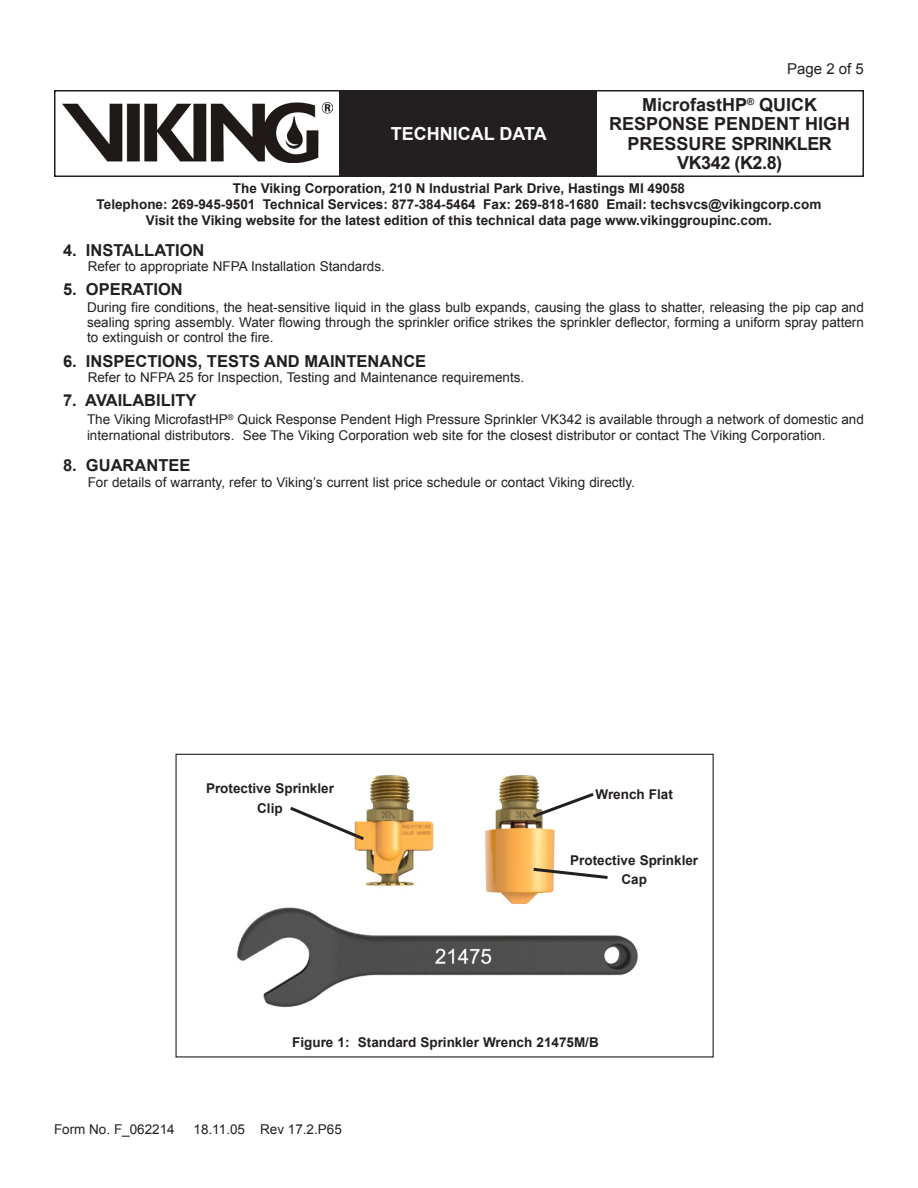
<style>
.page{position:relative;width:918px;height:1188px;background:#fff}
.page>*{position:absolute;margin:0;border:0;box-sizing:border-box;transform-origin:0 0}
.t1{font:700 18px/19.5px "Arial";color:#231f20;text-align:center}
.t2{font:700 18px "Arial";color:#fff}
.Heading{font:700 16.5px "Arial";color:#231f20}
.t3{font:15px "Arial";color:#231f20}
.Body_Text{font:13.5px/15px "Arial";color:#231f20;text-align:justify}
.Center_-_Bold{font:700 13.5px/16.2px "Arial";color:#231f20;text-align:center}
.Technical_Data{font:13.5px "Arial";color:#231f20}
</style>
<div class="page">
<div style="left:54px;top:90px;width:810px;height:87px;border:2px solid #231f20"></div>
<div style="left:340px;top:91px;width:257px;height:85px;background:#231f20"></div>
<img style="left:63px;top:102px;width:269px;height:60px">
<div style="left:176px;top:754px;width:538px;height:304px;border:1px solid #231f20"></div>
<img style="left:237px;top:775px;width:401px;height:232px">
<svg style="left:287px;top:804px;width:80px;height:39px"></svg>
<svg style="left:530px;top:866px;width:81px;height:15px"></svg>
<svg style="left:530px;top:790px;width:67px;height:30px"></svg>
<h1 class="t2" style="left:391px;top:121px;width:157px">TECHNICAL DATA</h1>
<p class="t3" style="left:787px;top:59px;width:78px">Page 2 of 5</p>
<h1 class="t1" style="left:609px;top:95px;width:243px">MicrofastHP<sup>®</sup> QUICK<br>RESPONSE PENDENT HIGH<br>PRESSURE SPRINKLER<br>VK342 (K2.8)</h1>
<p class="Center_-_Bold" style="left:97px;top:180px;width:726px">The Viking Corporation, 210 N Industrial Park Drive, Hastings MI 49058<br>Telephone: 269-945-9501 Technical Services: 877-384-5464 Fax: 269-818-1680 Email: techsvcs@vikingcorp.com<br>Visit the Viking website for the latest edition of this technical data page www.vikinggroupinc.com.</p>
<p class="Heading" style="left:63px;top:239px;width:143px">4. INSTALLATION</p>
<p class="Technical_Data" style="left:88px;top:258px;width:299px">Refer to appropriate NFPA Installation Standards.</p>
<p class="Heading" style="left:63px;top:278px;width:121px">5. OPERATION</p>
<p class="Body_Text" style="left:87px;top:300px;width:778px">During fire conditions, the heat-sensitive liquid in the glass bulb expands, causing the glass to shatter, releasing the pip cap and sealing spring assembly. Water flowing through the sprinkler orifice strikes the sprinkler deflector, forming a uniform spray pattern to extinguish or control the fire.</p>
<p class="Heading" style="left:63px;top:351px;width:365px">6. INSPECTIONS, TESTS AND MAINTENANCE</p>
<p class="Technical_Data" style="left:88px;top:369px;width:438px">Refer to NFPA 25 for Inspection, Testing and Maintenance requirements.</p>
<p class="Heading" style="left:63px;top:390px;width:135px">7. AVAILABILITY</p>
<p class="Body_Text" style="left:87px;top:411px;width:779px;line-height:16.2px">The Viking MicrofastHP<sup>®</sup> Quick Response Pendent High Pressure Sprinkler VK342 is available through a network of domestic and international distributors. See The Viking Corporation web site for the closest distributor or contact The Viking Corporation.</p>
<p class="Heading" style="left:63px;top:454px;width:129px">8. GUARANTEE</p>
<p class="Technical_Data" style="left:88px;top:473px;width:549px">For details of warranty, refer to Viking’s current list price schedule or contact Viking directly.</p>
<p class="Center_-_Bold" style="left:206px;top:781px;width:129px">Protective Sprinkler</p>
<p class="Center_-_Bold" style="left:257px;top:800px;width:27px">Clip</p>
<p class="Center_-_Bold" style="left:596px;top:787px;width:79px">Wrench Flat</p>
<p class="Center_-_Bold" style="left:570px;top:852px;width:129px">Protective Sprinkler</p>
<p class="Center_-_Bold" style="left:622px;top:872px;width:27px">Cap</p>
<p class="Center_-_Bold" style="left:292px;top:1034px;width:308px">Figure 1: Standard Sprinkler Wrench 21475M/B</p>
<p class="Body_Text" style="left:54px;top:1122px;width:122px">Form No. F_062214</p>
<p class="Body_Text" style="left:194px;top:1122px;width:150px">18.11.05 Rev 17.2.P65</p>
</div>
